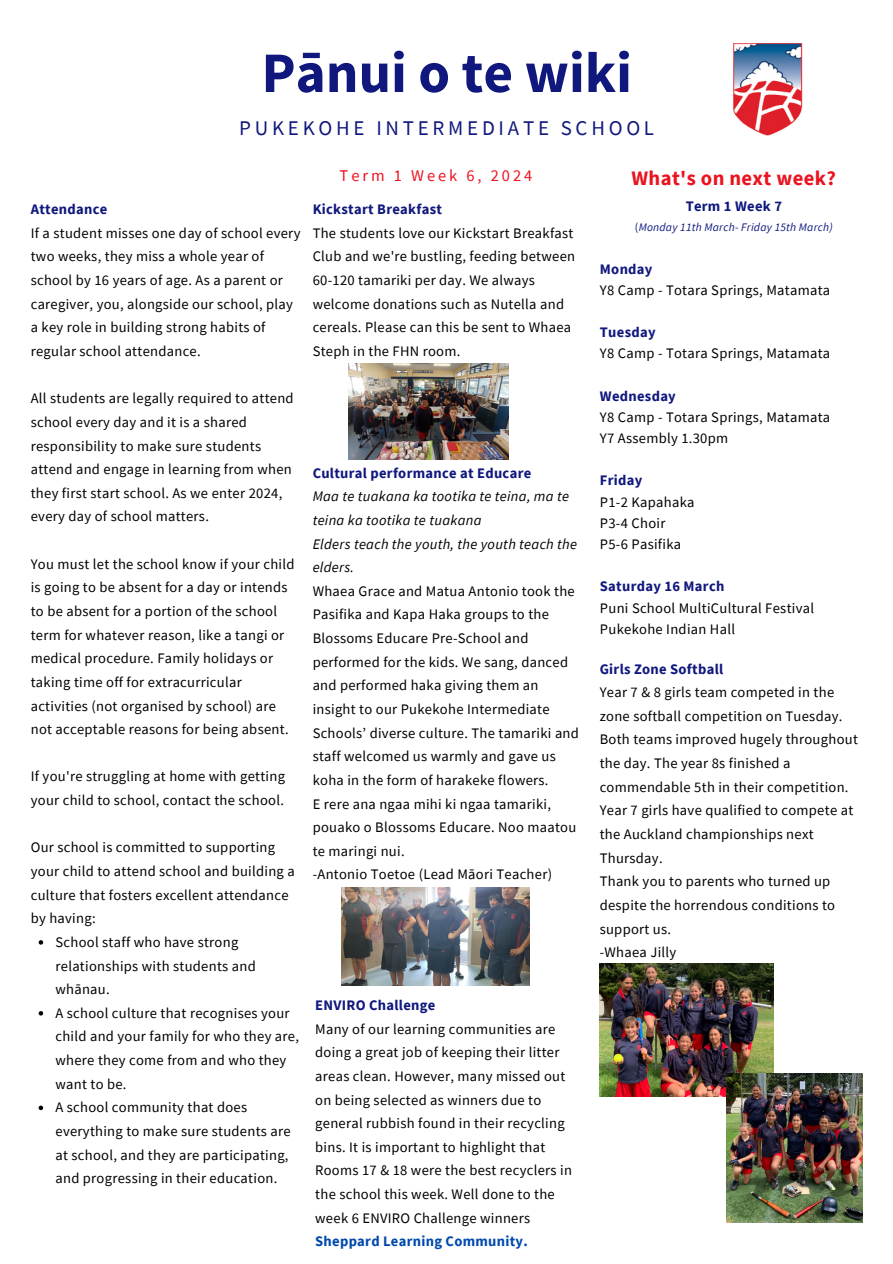
<style>
.page{position:relative;width:893px;height:1264px;background:#fff}
.page>*{position:absolute;margin:0;border:0;box-sizing:border-box;transform-origin:0 0}
.t1{font:700 57.3px "Source Sans Pro";color:#10187d}
.t2{font:20.85px "Source Sans Pro";letter-spacing:.18em;color:#10187d}
.t3{font:700 20.55px "Source Sans Pro";letter-spacing:.02em;color:#eb1320}
.t4{font:16.35px "Source Sans Pro";letter-spacing:.18em;color:#eb1320}
.t5{font:14.55px/23.7px "Source Sans Pro";letter-spacing:.02em;color:#000}
.t6{font:700 14.55px "Source Sans Pro";letter-spacing:.02em;color:#10187d}
.t7{font:italic 11.55px "Source Sans Pro";letter-spacing:.02em;color:#10187d}
.s1{font-weight:700;color:#10187d}
.s2{font-style:normal}
.s3{font-style:italic}
.s4{font-weight:700;color:#004aad}
</style>
<div class="page">
<img style="left:733px;top:43px;width:70px;height:93px">
<img style="left:348px;top:363px;width:160px;height:96px">
<img style="left:599px;top:963px;width:174px;height:133px">
<img style="left:726px;top:1073px;width:136px;height:149px">
<svg style="left:39px;top:940px;width:4px;height:4px"></svg>
<svg style="left:39px;top:1011px;width:4px;height:4px"></svg>
<svg style="left:39px;top:1105px;width:4px;height:5px"></svg>
<img style="left:342px;top:887px;width:188px;height:98px">
<h4 class="t1" style="left:261px;top:36px;width:372px">Pānui o te wiki</h4>
<h4 class="t2" style="left:239px;top:114px;width:416px">PUKEKOHE INTERMEDIATE SCHOOL</h4>
<h4 class="t5" style="left:31px;top:197px;width:271px"><span class="s1">Attendance<br></span>If a student misses one day of school every two weeks, they miss a whole year of school by 16 years of age. As a parent or caregiver, you, alongside our school, play a key role in building strong habits of regular school attendance.</h4>
<h4 class="t5" style="left:31px;top:386px;width:264px">All students are legally required to attend school every day and it is a shared responsibility to make sure students attend and engage in learning from when they first start school. As we enter 2024, every day of school matters.</h4>
<h4 class="t5" style="left:31px;top:551px;width:265px">You must let the school know if your child is going to be absent for a day or intends to be absent for a portion of the school term for whatever reason, like a tangi or medical procedure. Family holidays or taking time off for extracurricular activities (not organised by school) are not acceptable reasons for being absent.</h4>
<h4 class="t5" style="left:31px;top:764px;width:256px">If you're struggling at home with getting your child to school, contact the school.</h4>
<p class="t5" style="left:31px;top:835px;width:265px">Our school is committed to supporting your child to attend school and building a culture that fosters excellent attendance by having:</p>
<p class="t5" style="left:55px;top:929px;width:202px">School staff who have strong relationships with students and whānau.</p>
<p class="t5" style="left:55px;top:1000px;width:245px">A school culture that recognises your child and your family for who they are, where they come from and who they want to be.</p>
<h3 class="t5" style="left:55px;top:1095px;width:237px">A school community that does everything to make sure students are at school, and they are participating, and progressing in their education.</h3>
<h4 class="t4" style="left:339px;top:165px;width:194px">Term 1 Week 6, 2024</h4>
<p class="t3" style="left:631px;top:165px;width:206px">What's on next week?</p>
<h4 class="t6" style="left:685px;top:197px;width:98px">Term 1 Week 7</h4>
<p class="t7" style="left:635px;top:220px;width:199px"><span class="s2">(</span>Monday 11th March- Friday 15th March)</p>
<h4 class="t5" style="left:600px;top:258px;width:232px;line-height:21.1px"><span class="s1">Monday<br></span>Y8 Camp - Totara Springs, Matamata</h4>
<p class="t5" style="left:600px;top:321px;width:232px;line-height:21.1px"><span class="s1">Tuesday<br></span>Y8 Camp - Totara Springs, Matamata</p>
<p class="t5" style="left:600px;top:385px;width:232px;line-height:21.1px"><span class="s1">Wednesday<br></span>Y8 Camp - Totara Springs, Matamata<br>Y7 Assembly 1.30pm</p>
<p class="t5" style="left:600px;top:469px;width:96px;line-height:21.1px"><span class="s1">Friday<br></span>P1-2 Kapahaka<br>P3-4 Choir<br>P5-6 Pasifika</p>
<h4 class="t5" style="left:600px;top:575px;width:216px;line-height:21.1px"><span class="s1">Saturday 16 March<br></span>Puni School MultiCultural Festival<br>Pukekohe Indian Hall</h4>
<h4 class="t5" style="left:312px;top:197px;width:264px"><span class="s1">Kickstart Breakfast<br></span>The students love our Kickstart Breakfast Club and we're bustling, feeding between 60-120 tamariki per day. We always welcome donations such as Nutella and cereals. Please can this be sent to Whaea Steph in the FHN room.</h4>
<h4 class="t5" style="left:312px;top:460px;width:268px"><span class="s1">Cultural performance at Educare<br></span><span class="s3">Maa te tuakana ka tootika te teina, ma te teina ka tootika te tuakana<br>Elders teach the youth, the youth teach the elders.<br></span>Whaea Grace and Matua Antonio took the Pasifika and Kapa Haka groups to the Blossoms Educare Pre-School and performed for the kids. We sang, danced and performed haka giving them an insight to our Pukekohe Intermediate Schools’ diverse culture. The tamariki and staff welcomed us warmly and gave us koha in the form of harakeke flowers.<br>E rere ana ngaa mihi ki ngaa tamariki, pouako o Blossoms Educare. Noo maatou te maringi nui.<br>-Antonio Toetoe (Lead Māori Teacher)</h4>
<p class="t5" style="left:599px;top:656px;width:260px"><span class="s1">Girls Zone Softball<br></span>Year 7 &amp; 8 girls team competed in the zone softball competition on Tuesday.<br>Both teams improved hugely throughout the day. The year 8s finished a commendable 5th in their competition.<br>Year 7 girls have qualified to compete at the Auckland championships next<br>Thursday.<br>Thank you to parents who turned up despite the horrendous conditions to support us.<br>-Whaea Jilly</p>
<h4 class="t5" style="left:315px;top:992px;width:258px"><span class="s1">ENVIRO Challenge<br></span>Many of our learning communities are doing a great job of keeping their litter areas clean. However, many missed out on being selected as winners due to general rubbish found in their recycling bins. It is important to highlight that Rooms 17 &amp; 18 were the best recyclers in the school this week. Well done to the week 6 ENVIRO Challenge winners <span class="s4">Sheppard Learning Community.</span></h4>
</div>
